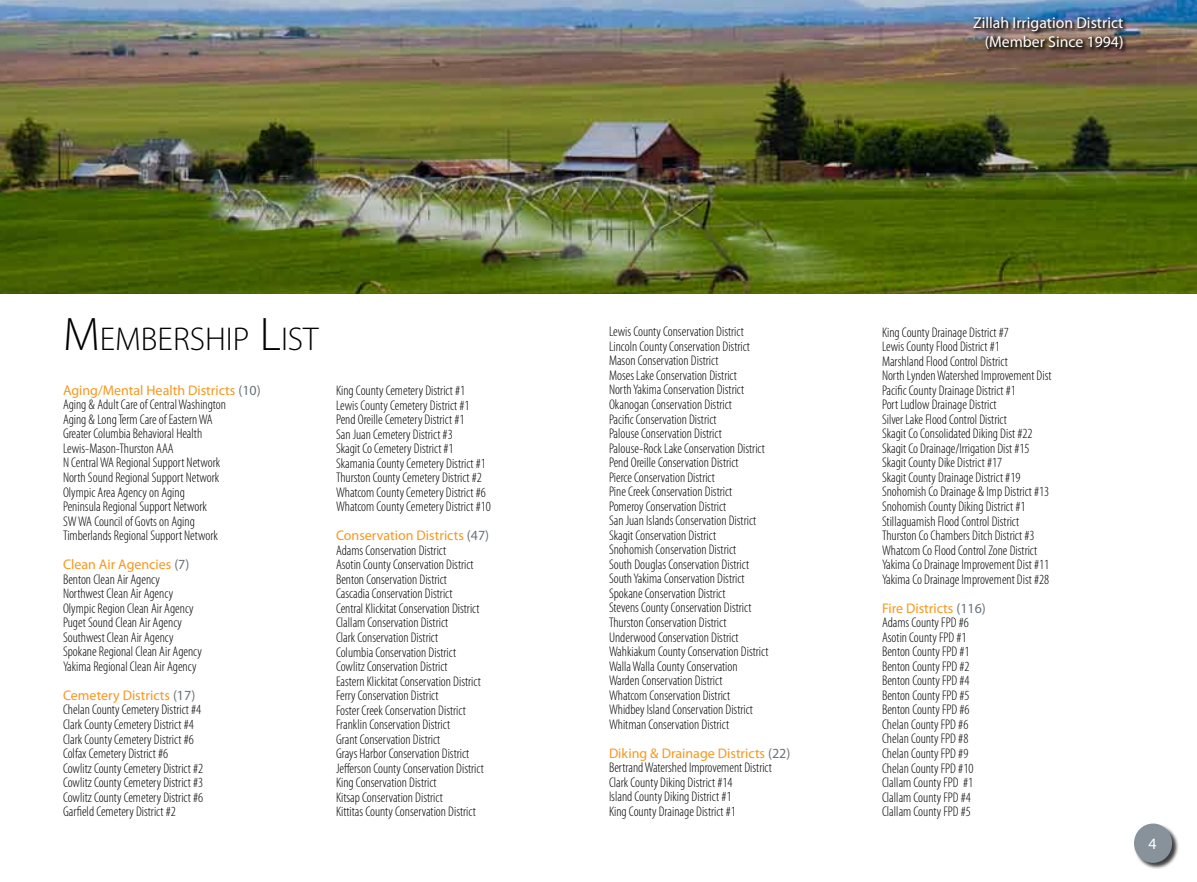
<style>
.page{position:relative;width:1197px;height:882px;background:#fff}
.page>*{position:absolute;margin:0;border:0;box-sizing:border-box;transform-origin:0 0}
.t1{font:300 33.07px "Myriad Pro";color:#000}
.t2{font:15.75px/18.9px "Myriad Pro";color:#fff;text-align:right}
.t3{font:300 condensed 14px/14.5px "Myriad Pro";color:#000}
.s1{font-size:47.25px}
.s2{font-weight:400;font-stretch:normal;color:#f8971d}
.s3{font-weight:400;font-stretch:normal;color:#6a737b}
</style>
<div class="page">
<img style="left:0;top:0;width:1197px;height:294px">
<div style="left:1134px;top:823px;width:45px;height:47px;background:#000;opacity:.75"></div>
<div style="left:1134px;top:824px;width:38px;height:39px;background:#88929a;border-radius:50%"></div>
<div style="left:972px;top:15px;width:156px;height:39px;background:#000;opacity:.75"></div>
<h1 class="t1" style="left:63px;top:321px;width:257px"><span class="s1">M</span>EMBERSHIP <span class="s1">L</span>IST</h1>
<p class="t3" style="left:63px;top:383px;width:199px"><span class="s2">Aging/Mental Health Districts</span> <span class="s3">(10)<br></span>Aging &amp; Adult Care of Central Washington<br>Aging &amp; Long Term Care of Eastern WA<br>Greater Columbia Behavioral Health Lewis-Mason-Thurston AAA<br>N Central WA Regional Support Network<br>North Sound Regional Support Network<br>Olympic Area Agency on Aging<br>Peninsula Regional Support Network<br>SW WA Council of Govts on Aging<br>Timberlands Regional Support Network</p>
<p class="t3" style="left:63px;top:557px;width:141px"><span class="s2">Clean Air Agencies</span> <span class="s3">(7)<br></span>Benton Clean Air Agency<br>Northwest Clean Air Agency<br>Olympic Region Clean Air Agency<br>Puget Sound Clean Air Agency<br>Southwest Clean Air Agency<br>Spokane Regional Clean Air Agency<br>Yakima Regional Clean Air Agency</p>
<p class="t3" style="left:63px;top:688px;width:142px"><span class="s2">Cemetery Districts</span> <span class="s3">(17)<br></span>Chelan County Cemetery District #4<br>Clark County Cemetery District #4<br>Clark County Cemetery District #6<br>Colfax Cemetery District #6<br>Cowlitz County Cemetery District #2<br>Cowlitz County Cemetery District #3<br>Cowlitz County Cemetery District #6<br>Garfield Cemetery District #2</p>
<p class="t3" style="left:336px;top:383px;width:156px">King County Cemetery District #1<br>Lewis County Cemetery District #1<br>Pend Oreille Cemetery District #1<br>San Juan Cemetery District #3<br>Skagit Co Cemetery District #1<br>Skamania County Cemetery District #1<br>Thurston County Cemetery District #2<br>Whatcom County Cemetery District #6<br>Whatcom County Cemetery District #10</p>
<p class="t3" style="left:336px;top:528px;width:155px"><span class="s2">Conservation Districts</span> <span class="s3">(47)<br></span>Adams Conservation District<br>Asotin County Conservation District Benton Conservation District<br>Cascadia Conservation District<br>Central Klickitat Conservation District Clallam Conservation District<br>Clark Conservation District<br>Columbia Conservation District<br>Cowlitz Conservation District<br>Eastern Klickitat Conservation District Ferry Conservation District<br>Foster Creek Conservation District Franklin Conservation District<br>Grant Conservation District<br>Grays Harbor Conservation District Jefferson County Conservation District King Conservation District<br>Kitsap Conservation District<br>Kittitas County Conservation District</p>
<p class="t2" style="left:973px;top:13px;width:152px">Zillah Irrigation District (Member Since 1994)</p>
<p class="t3" style="left:609px;top:324px;width:161px">Lewis County Conservation District Lincoln County Conservation District Mason Conservation District<br>Moses Lake Conservation District<br>North Yakima Conservation District Okanogan Conservation District<br>Pacific Conservation District<br>Palouse Conservation District Palouse-Rock Lake Conservation District Pend Oreille Conservation District<br>Pierce Conservation District<br>Pine Creek Conservation District Pomeroy Conservation District<br>San Juan Islands Conservation District Skagit Conservation District<br>Snohomish Conservation District<br>South Douglas Conservation District South Yakima Conservation District Spokane Conservation District<br>Stevens County Conservation District Thurston Conservation District Underwood Conservation District Wahkiakum County Conservation District Walla Walla County Conservation Warden Conservation District<br>Whatcom Conservation District Whidbey Island Conservation District Whitman Conservation District</p>
<p class="t3" style="left:609px;top:746px;width:183px"><span class="s2">Diking &amp; Drainage Districts</span> <span class="s3">(22)<br></span>Bertrand Watershed Improvement District Clark County Diking District #14<br>Island County Diking District #1<br>King County Drainage District #1</p>
<p class="t3" style="left:882px;top:325px;width:171px">King County Drainage District #7<br>Lewis County Flood District #1<br>Marshland Flood Control District<br>North Lynden Watershed Improvement Dist Pacific County Drainage District #1<br>Port Ludlow Drainage District<br>Silver Lake Flood Control District<br>Skagit Co Consolidated Diking Dist #22<br>Skagit Co Drainage/Irrigation Dist #15<br>Skagit County Dike District #17<br>Skagit County Drainage District #19<br>Snohomish Co Drainage &amp; Imp District #13<br>Snohomish County Diking District #1<br>Stillaguamish Flood Control District Thurston Co Chambers Ditch District #3<br>Whatcom Co Flood Control Zone District Yakima Co Drainage Improvement Dist #11<br>Yakima Co Drainage Improvement Dist #28</p>
<p class="t3" style="left:882px;top:601px;width:105px"><span class="s2">Fire Districts</span> <span class="s3">(116)<br></span>Adams County FPD #6<br>Asotin County FPD #1<br>Benton County FPD #1<br>Benton County FPD #2<br>Benton County FPD #4<br>Benton County FPD #5<br>Benton County FPD #6<br>Chelan County FPD #6<br>Chelan County FPD #8<br>Chelan County FPD #9<br>Chelan County FPD #10<br>Clallam County FPD #1<br>Clallam County FPD #4<br>Clallam County FPD #5</p>
<p class="t2" style="left:1148px;top:834px;width:10px">4</p>
</div>
